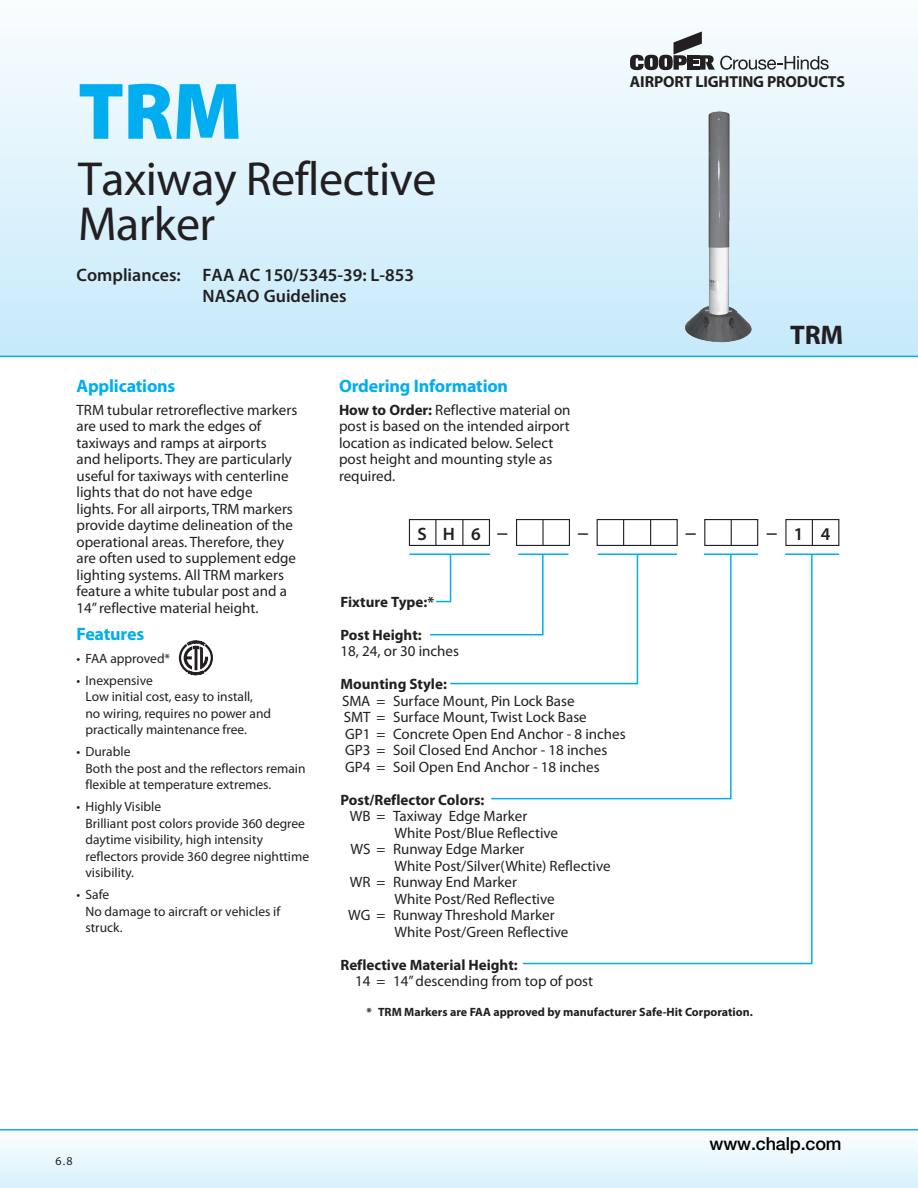
<style>
.page{position:relative;width:918px;height:1188px;background:#fff}
.page>*{position:absolute;margin:0;border:0;box-sizing:border-box;transform-origin:0 0}
.Header2{font:900 81px "Myriad Pro";color:#00aeef}
.SubHead{font:48px/45px "Myriad Pro";letter-spacing:-.01em;color:#231f20}
.PartNumber{font:700 27px "Myriad Pro";color:#231f20}
.ProdDesc{font:600 18px "Myriad Pro";color:#231f20}
.BodyHeader{font:700 18px "Myriad Pro";letter-spacing:-.01em;color:#00aeef}
.t1{font:500 18px "Helvetica Neue";letter-spacing:-.01em;color:#000}
.SpiderInfo{font:600 18px "Myriad Pro";color:#231f20}
.t2{font:18px "Helvetica";color:#231f20}
.t3{font:700 16.05px "Myriad Pro";letter-spacing:-.01em;color:#231f20}
.Body{font:15px/16.5px "Myriad Pro";color:#231f20}
.Body-2{font:700 15px "Myriad Pro";color:#231f20}
.BulletCopy{font:13.5px/16.5px "Myriad Pro";color:#231f20}
.BodyCaption{font:700 12px "Myriad Pro";color:#231f20}
.t4{font:12px "Myriad Pro";color:#231f20}
.s1{font-weight:700}
</style>
<div class="page">
<svg style="left:0;top:1129px;width:918px;height:59px"></svg>
<svg style="left:0;top:36px;width:918px;height:321px;background:#dcf2fb"></svg>
<div style="left:409px;top:519px;width:81px;height:27px;border:1px solid #231f20"></div>
<div style="left:597px;top:519px;width:81px;height:27px;border:1px solid #231f20"></div>
<svg style="left:435px;top:519px;width:1px;height:27px"></svg>
<svg style="left:623px;top:519px;width:1px;height:27px"></svg>
<svg style="left:462px;top:519px;width:1px;height:27px"></svg>
<svg style="left:650px;top:519px;width:1px;height:27px"></svg>
<div style="left:516px;top:519px;width:54px;height:27px;border:1px solid #231f20"></div>
<hr style="left:542px;top:519px;width:2px;height:27px;background:#231f20">
<div style="left:704px;top:519px;width:54px;height:27px;border:1px solid #231f20"></div>
<svg style="left:731px;top:519px;width:1px;height:27px"></svg>
<div style="left:785px;top:519px;width:54px;height:27px;border:1px solid #231f20"></div>
<svg style="left:812px;top:519px;width:1px;height:27px"></svg>
<hr style="left:410px;top:554px;width:80px;height:1px;background:#00aeef">
<hr style="left:785px;top:554px;width:54px;height:1px;background:#00aeef">
<svg style="left:179px;top:641px;width:34px;height:34px"></svg>
<svg style="left:429px;top:553px;width:61px;height:132px"></svg>
<svg style="left:490px;top:553px;width:31px;height:247px"></svg>
<svg style="left:521px;top:553px;width:292px;height:412px"></svg>
<img style="left:639px;top:106px;width:162px;height:242px">
<svg style="left:630px;top:31px;width:199px;height:39px"></svg>
<p class="Header2" style="left:78px;top:65px;width:166px">TRM</p>
<p class="SubHead" style="left:78px;top:156px;width:360px">Taxiway Reflective<br>Marker</p>
<p class="ProdDesc" style="left:76px;top:263px;width:339px">Compliances: FAA AC 150/5345-39: L-853</p>
<p class="ProdDesc" style="left:202px;top:284px;width:146px">NASAO Guidelines</p>
<p class="t3" style="left:630px;top:71px;width:217px">AIRPORT LIGHTING PRODUCTS</p>
<p class="PartNumber" style="left:790px;top:318px;width:55px">TRM</p>
<p class="BodyHeader" style="left:76px;top:374px;width:100px">Applications</p>
<p class="Body" style="left:76px;top:401px;width:222px">TRM tubular retroreflective markers are used to mark the edges of taxiways and ramps at airports<br>and heliports. They are particularly useful for taxiways with centerline lights that do not have edge<br>lights. For all airports, TRM markers provide daytime delineation of the operational areas. Therefore, they are often used to supplement edge lighting systems. All TRM markers feature a white tubular post and a 14” reflective material height.</p>
<p class="BodyHeader" style="left:76px;top:622px;width:69px">Features</p>
<p class="BulletCopy" style="left:76px;top:650px;width:95px">• FAA approved*</p>
<p class="BulletCopy" style="left:86px;top:672px;width:187px;text-indent:-9px">• Inexpensive<br>Low initial cost, easy to install, no wiring, requires no power and practically maintenance free.</p>
<p class="BulletCopy" style="left:86px;top:743px;width:222px;text-indent:-9px">• Durable<br>Both the post and the reflectors remain flexible at temperature extremes.</p>
<p class="BulletCopy" style="left:86px;top:798px;width:225px;text-indent:-9px">• Highly Visible<br>Brilliant post colors provide 360 degree daytime visibility, high intensity reflectors provide 360 degree nighttime visibility.</p>
<p class="BulletCopy" style="left:86px;top:886px;width:196px;text-indent:-9px">• Safe<br>No damage to aircraft or vehicles if struck.</p>
<p class="BodyHeader" style="left:339px;top:374px;width:171px">Ordering Information</p>
<p class="Body" style="left:339px;top:401px;width:233px"><span class="s1">How to Order:</span> Reflective material on post is based on the intended airport location as indicated below. Select post height and mounting style as required.</p>
<p class="SpiderInfo" style="left:417px;top:522px;width:65px">SH6</p>
<p class="t2" style="left:497px;top:517px;width:12px">–</p>
<p class="t2" style="left:578px;top:517px;width:12px">–</p>
<p class="t2" style="left:686px;top:517px;width:12px">–</p>
<p class="t2" style="left:767px;top:517px;width:12px">–</p>
<p class="SpiderInfo" style="left:794px;top:522px;width:38px">1 4</p>
<p class="Body-2" style="left:340px;top:592px;width:95px">Fixture Type:*</p>
<p class="Body-2" style="left:340px;top:625px;width:83px">Post Height:</p>
<p class="Body" style="left:340px;top:643px;width:120px">18, 24, or 30 inches</p>
<p class="Body-2" style="left:340px;top:674px;width:108px">Mounting Style:</p>
<p class="Body" style="left:342px;top:692px;width:234px">SMA = Surface Mount, Pin Lock Base</p>
<p class="Body" style="left:344px;top:709px;width:245px">SMT = Surface Mount, Twist Lock Base</p>
<p class="Body" style="left:345px;top:725px;width:282px">GP1 = Concrete Open End Anchor - 8 inches</p>
<p class="Body" style="left:345px;top:742px;width:264px">GP3 = Soil Closed End Anchor - 18 inches</p>
<p class="Body" style="left:345px;top:758px;width:256px">GP4 = Soil Open End Anchor - 18 inches</p>
<p class="Body-2" style="left:340px;top:790px;width:145px">Post/Reflector Colors:</p>
<p class="Body" style="left:350px;top:808px;width:179px">WB = Taxiway Edge Marker</p>
<p class="Body" style="left:394px;top:824px;width:165px">White Post/Blue Reflective</p>
<p class="Body" style="left:350px;top:841px;width:176px">WS = Runway Edge Marker</p>
<p class="Body" style="left:394px;top:857px;width:218px">White Post/Silver(White) Reflective</p>
<p class="Body" style="left:350px;top:874px;width:169px">WR = Runway End Marker</p>
<p class="Body" style="left:394px;top:890px;width:162px">White Post/Red Reflective</p>
<p class="Body" style="left:348px;top:907px;width:208px">WG = Runway Threshold Marker</p>
<p class="Body" style="left:394px;top:923px;width:175px">White Post/Green Reflective</p>
<p class="Body-2" style="left:340px;top:955px;width:179px">Reflective Material Height:</p>
<p class="Body" style="left:355px;top:973px;width:240px">14 = 14” descending from top of post</p>
<p class="BodyCaption" style="left:367px;top:1004px;width:388px">* TRM Markers are FAA approved by manufacturer Safe-Hit Corporation.</p>
<p class="t4" style="left:55px;top:1154px;width:19px">6.8</p>
<p class="t1" style="left:710px;top:1133px;width:133px">www.chalp.com</p>
</div>
